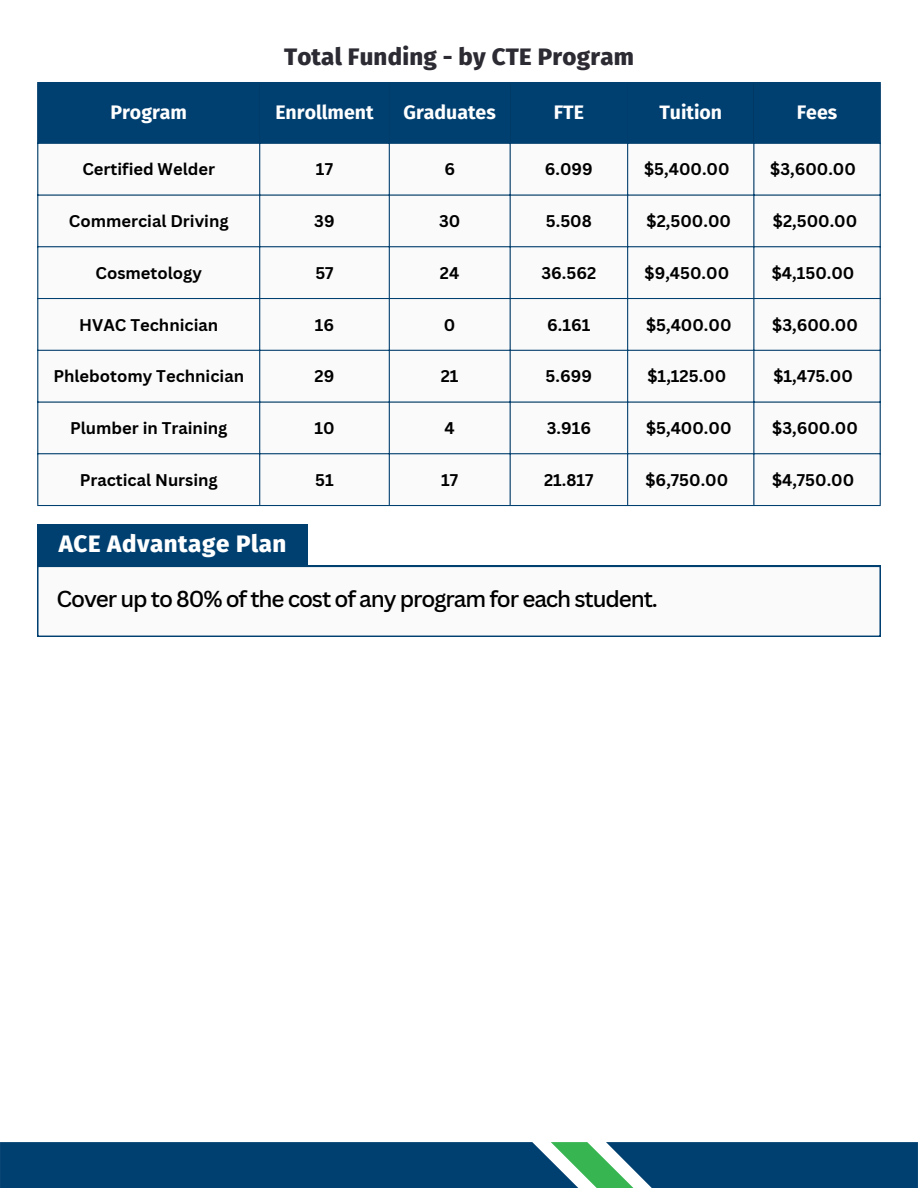
<style>
.page{position:relative;width:918px;height:1188px;background:#fff}
.page>*{position:absolute;margin:0;border:0;box-sizing:border-box;transform-origin:0 0}
.t1{font:800 24px "Fira Sans";letter-spacing:.01em;color:#2c2a32}
.t2{font:800 24px "Fira Sans";letter-spacing:.025em;color:#fff}
.t3{font:500 22.5px "Canva Sans";letter-spacing:-.05em;color:#000}
.t4{font:700 19.5px "Fira Sans";color:#fff}
.t5{font:700 16.5px "Canva Sans";color:#000}
</style>
<div class="page">
<div style="left:38px;top:83px;width:842px;height:60px;background:#004071"></div>
<svg style="left:38px;top:144px;width:842px;height:361px"></svg>
<hr style="left:37px;top:83px;width:1px;height:422px;background:#004071">
<hr style="left:259px;top:83px;width:1px;height:422px;background:#004071">
<hr style="left:389px;top:83px;width:1px;height:422px;background:#004071">
<hr style="left:510px;top:83px;width:1px;height:422px;background:#004071">
<hr style="left:627px;top:83px;width:1px;height:422px;background:#004071">
<hr style="left:753px;top:83px;width:1px;height:422px;background:#004071">
<hr style="left:880px;top:83px;width:1px;height:422px;background:#004071">
<hr style="left:37px;top:82px;width:844px;height:1px;background:#004071">
<hr style="left:37px;top:143px;width:844px;height:1px;background:#004071">
<hr style="left:37px;top:194px;width:844px;height:2px;background:#004071">
<hr style="left:37px;top:246px;width:844px;height:1px;background:#004071">
<hr style="left:37px;top:298px;width:844px;height:1px;background:#004071">
<hr style="left:37px;top:350px;width:844px;height:1px;background:#004071">
<hr style="left:37px;top:401px;width:844px;height:2px;background:#004071">
<hr style="left:37px;top:453px;width:844px;height:1px;background:#004071">
<hr style="left:37px;top:505px;width:844px;height:1px;background:#004071">
<svg style="left:37px;top:566px;width:844px;height:71px"></svg>
<div style="left:37px;top:524px;width:271px;height:42px;background:#004071"></div>
<svg style="left:0;top:1142px;width:918px;height:46px"></svg>
<p class="t1" style="left:284px;top:43px;width:351px">Total Funding - by CTE Program</p>
<h1 class="t4" style="left:110px;top:101px;width:78px">Program</h1>
<p class="t4" style="left:275px;top:101px;width:100px">Enrollment</p>
<p class="t4" style="left:404px;top:101px;width:94px">Graduates</p>
<p class="t4" style="left:554px;top:101px;width:32px">FTE</p>
<p class="t4" style="left:659px;top:101px;width:64px">Tuition</p>
<p class="t4" style="left:797px;top:101px;width:42px">Fees</p>
<p class="t5" style="left:82px;top:158px;width:134px">Certified Welder</p>
<p class="t5" style="left:316px;top:158px;width:19px">17</p>
<p class="t5" style="left:444px;top:158px;width:12px">6</p>
<p class="t5" style="left:545px;top:158px;width:50px">6.099</p>
<p class="t5" style="left:644px;top:158px;width:87px">$5,400.00</p>
<p class="t5" style="left:770px;top:158px;width:87px">$3,600.00</p>
<p class="t5" style="left:69px;top:209px;width:161px">Commercial Driving</p>
<p class="t5" style="left:314px;top:209px;width:22px">39</p>
<p class="t5" style="left:439px;top:209px;width:23px">30</p>
<p class="t5" style="left:546px;top:209px;width:47px">5.508</p>
<p class="t5" style="left:647px;top:209px;width:86px">$2,500.00</p>
<p class="t5" style="left:773px;top:209px;width:86px">$2,500.00</p>
<p class="t5" style="left:96px;top:261px;width:108px">Cosmetology</p>
<p class="t5" style="left:315px;top:261px;width:20px">57</p>
<p class="t5" style="left:440px;top:261px;width:21px">24</p>
<p class="t5" style="left:541px;top:261px;width:56px">36.562</p>
<p class="t5" style="left:645px;top:261px;width:86px">$9,450.00</p>
<p class="t5" style="left:772px;top:261px;width:84px">$4,150.00</p>
<p class="t5" style="left:79px;top:313px;width:140px">HVAC Technician</p>
<p class="t5" style="left:315px;top:313px;width:21px">16</p>
<p class="t5" style="left:444px;top:313px;width:13px">0</p>
<p class="t5" style="left:547px;top:313px;width:45px">6.161</p>
<p class="t5" style="left:646px;top:313px;width:87px">$5,400.00</p>
<p class="t5" style="left:772px;top:313px;width:87px">$3,600.00</p>
<p class="t5" style="left:53px;top:365px;width:192px">Phlebotomy Technician</p>
<p class="t5" style="left:315px;top:365px;width:21px">29</p>
<p class="t5" style="left:441px;top:365px;width:19px">21</p>
<p class="t5" style="left:546px;top:365px;width:48px">5.699</p>
<p class="t5" style="left:648px;top:365px;width:80px">$1,125.00</p>
<p class="t5" style="left:773px;top:365px;width:81px">$1,475.00</p>
<p class="t5" style="left:70px;top:416px;width:159px">Plumber in Training</p>
<p class="t5" style="left:314px;top:416px;width:22px">10</p>
<p class="t5" style="left:445px;top:416px;width:12px">4</p>
<p class="t5" style="left:547px;top:416px;width:46px">3.916</p>
<p class="t5" style="left:646px;top:416px;width:87px">$5,400.00</p>
<p class="t5" style="left:772px;top:416px;width:87px">$3,600.00</p>
<p class="t5" style="left:80px;top:468px;width:140px">Practical Nursing</p>
<p class="t5" style="left:315px;top:468px;width:20px">51</p>
<p class="t5" style="left:441px;top:468px;width:19px">17</p>
<p class="t5" style="left:544px;top:468px;width:51px">21.817</p>
<p class="t5" style="left:646px;top:468px;width:84px">$6,750.00</p>
<p class="t5" style="left:772px;top:468px;width:84px">$4,750.00</p>
<h1 class="t2" style="left:59px;top:530px;width:229px">ACE Advantage Plan</h1>
<h1 class="t3" style="left:57px;top:583px;width:603px">Cover up to 80% of the cost of any program for each student.</h1>
</div>
